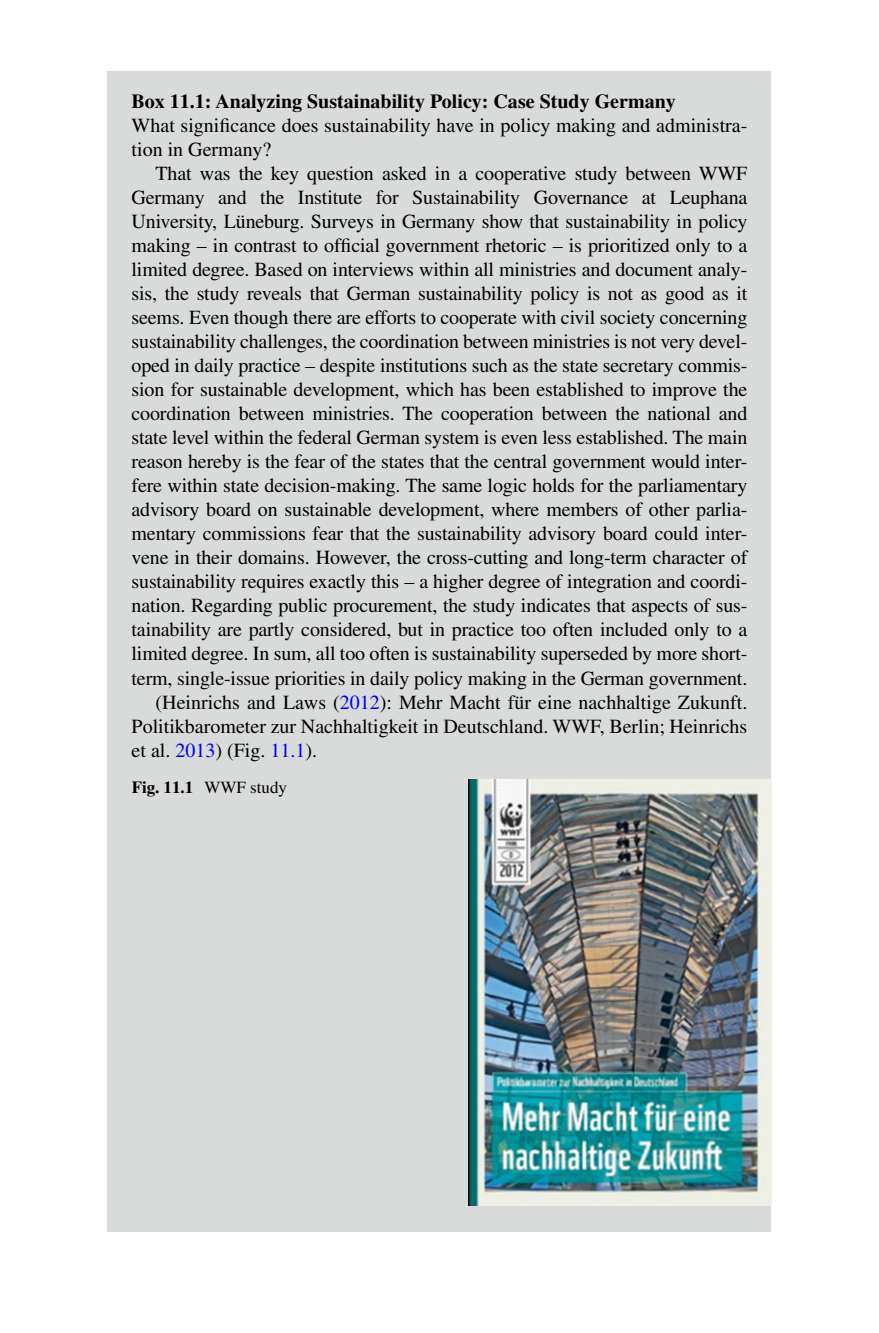
<style>
.page{position:relative;width:879px;height:1333px;background:#fff}
.page>*{position:absolute;margin:0;border:0;box-sizing:border-box;transform-origin:0 0}
.t1{font:20px/24px "Vmxbdp Yysssn Times";letter-spacing:-.01em;color:#000}
.t2{font:700 20px "Ywwkqs Tlbdqk Times";color:#000}
.t3{font:700 17px "Ywwkqs Tlbdqk Times";color:#000}
.s1{color:#0000fa}
.s2{font-family:"Vmxbdp Yysssn Times";font-weight:400}
</style>
<div class="page">
<div style="left:108px;top:71px;width:663px;height:1160px;background:#d9dada"></div>
<img style="left:469px;top:780px;width:302px;height:425px">
<p class="t2" style="left:132px;top:94px;width:546px">Box 11.1: Analyzing Sustainability Policy: Case Study Germany</p>
<p class="t1" style="left:132px;top:115px;width:617px">What significance does sustainability have in policy making and administra&shy;tion in Germany?</p>
<p class="t1" style="left:156px;top:163px;width:593px">That was the key question asked in a cooperative study between WWF</p>
<p class="t1" style="left:132px;top:187px;width:617px">Germany and the Institute for Sustainability Governance at Leuphana</p>
<p class="t1" style="left:132px;top:211px;width:617px">University, Lüneburg. Surveys in Germany show that sustainability in policy</p>
<p class="t1" style="left:132px;top:235px;width:617px">making – in contrast to official government rhetoric – is prioritized only to a</p>
<p class="t1" style="left:132px;top:259px;width:617px">limited degree. Based on interviews within all ministries and document analy-</p>
<p class="t1" style="left:132px;top:283px;width:617px">sis, the study reveals that German sustainability policy is not as good as it</p>
<p class="t1" style="left:132px;top:307px;width:617px">seems. Even though there are efforts to cooperate with civil society concerning</p>
<p class="t1" style="left:132px;top:331px;width:617px">sustainability challenges, the coordination between ministries is not very devel-</p>
<p class="t1" style="left:132px;top:355px;width:617px">oped in daily practice – despite institutions such as the state secretary commis-</p>
<p class="t1" style="left:132px;top:379px;width:617px">sion for sustainable development, which has been established to improve the</p>
<p class="t1" style="left:132px;top:403px;width:617px">coordination between ministries. The cooperation between the national and</p>
<p class="t1" style="left:132px;top:427px;width:617px">state level within the federal German system is even less established. The main</p>
<p class="t1" style="left:132px;top:451px;width:617px">reason hereby is the fear of the states that the central government would inter-</p>
<p class="t1" style="left:132px;top:475px;width:617px">fere within state decision-making. The same logic holds for the parliamentary</p>
<p class="t1" style="left:132px;top:499px;width:617px">advisory board on sustainable development, where members of other parlia-</p>
<p class="t1" style="left:132px;top:523px;width:617px">mentary commissions fear that the sustainability advisory board could inter-</p>
<p class="t1" style="left:132px;top:547px;width:617px">vene in their domains. However, the cross-cutting and long- term character of</p>
<p class="t1" style="left:132px;top:571px;width:617px">sustainability requires exactly this – a higher degree of integration and coordi-</p>
<p class="t1" style="left:132px;top:595px;width:617px">nation. Regarding public procurement, the study indicates that aspects of sus-</p>
<p class="t1" style="left:132px;top:619px;width:617px">tainability are partly considered, but in practice too often included only to a</p>
<p class="t1" style="left:132px;top:643px;width:617px">limited degree. In sum, all too often is sustainability superseded by more short-</p>
<p class="t1" style="left:132px;top:667px;width:617px">term, single-issue priorities in daily policy making in the German government.</p>
<p class="t1" style="left:156px;top:691px;width:593px">(Heinrichs and Laws ( <span class="s1">2012</span> ): Mehr Macht für eine nachhaltige Zukunft.</p>
<p class="t1" style="left:132px;top:715px;width:617px">Politikbarometer zur Nachhaltigkeit in Deutschland. WWF, Berlin; Heinrichs</p>
<p class="t1" style="left:132px;top:739px;width:187px">et al. <span class="s1">2013</span> ) (Fig. <span class="s1">11.1</span> ).</p>
<p class="t3" style="left:132px;top:781px;width:157px">Fig. 11.1 <span class="s2">WWF study</span></p>
</div>
